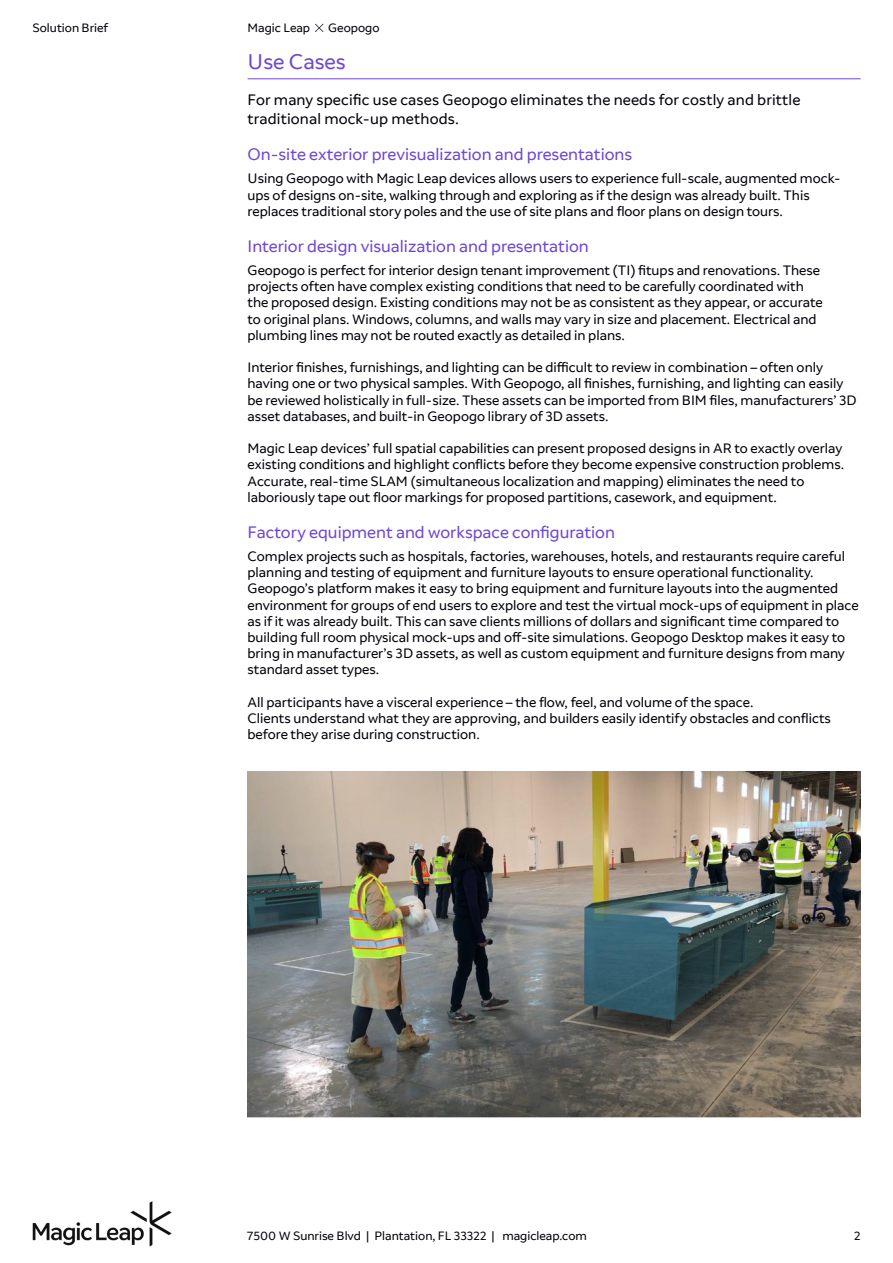
<style>
.page{position:relative;width:893px;height:1263px;background:#fff}
.page>*{position:absolute;margin:0;border:0;box-sizing:border-box;transform-origin:0 0}
.Subheads{font:21px "Lomino";color:#6e47d4}
.Points{font:16.5px "Lomino";color:#6e47d4}
.Body_Text{font:15px/19.5px "Lomino";letter-spacing:.01em;color:#000109}
.Body_Text__smaller_l{font:13.5px/16.2px "Lomino";color:#000109}
.t1{font:12px "Lomino";color:#000109}
</style>
<div class="page">
<hr style="left:248px;top:79px;width:613px;height:1px;background:#6e47d4">
<svg style="left:315px;top:24px;width:8px;height:8px"></svg>
<img style="left:32px;top:1201px;width:140px;height:46px">
<img style="left:248px;top:772px;width:613px;height:345px">
<p class="t1" style="left:32px;top:20px;width:77px">Solution Brief</p>
<p class="t1" style="left:248px;top:20px;width:64px">Magic Leap</p>
<p class="t1" style="left:328px;top:20px;width:53px">Geopogo</p>
<p class="Subheads" style="left:248px;top:48px;width:100px">Use Cases</p>
<p class="Body_Text" style="left:248px;top:90px;width:554px">For many specific use cases Geopogo eliminates the needs for costly and brittle traditional mock-up methods.</p>
<p class="Points" style="left:248px;top:144px;width:386px">On-site exterior previsualization and presentations</p>
<p class="Body_Text__smaller_l" style="left:248px;top:171px;width:595px">Using Geopogo with Magic Leap devices allows users to experience full-scale, augmented mock&shy;ups of designs on-site, walking through and exploring as if the design was already built. This replaces traditional story poles and the use of site plans and floor plans on design tours.</p>
<p class="Points" style="left:248px;top:236px;width:343px">Interior design visualization and presentation</p>
<p class="Body_Text__smaller_l" style="left:248px;top:262px;width:577px">Geopogo is perfect for interior design tenant improvement (TI) fitups and renovations. These projects often have complex existing conditions that need to be carefully coordinated with the proposed design. Existing conditions may not be as consistent as they appear, or accurate to original plans. Windows, columns, and walls may vary in size and placement. Electrical and plumbing lines may not be routed exactly as detailed in plans.</p>
<p class="Body_Text__smaller_l" style="left:248px;top:360px;width:611px">Interior finishes, furnishings, and lighting can be difficult to review in combination – often only having one or two physical samples. With Geopogo, all finishes, furnishing, and lighting can easily be reviewed holistically in full-size. These assets can be imported from BIM files, manufacturers’ 3D asset databases, and built-in Geopogo library of 3D assets.</p>
<p class="Body_Text__smaller_l" style="left:248px;top:441px;width:598px">Magic Leap devices’ full spatial capabilities can present proposed designs in AR to exactly overlay existing conditions and highlight conflicts before they become expensive construction problems.<br>Accurate, real-time SLAM (simultaneous localization and mapping) eliminates the need to laboriously tape out floor markings for proposed partitions, casework, and equipment.</p>
<p class="Points" style="left:248px;top:522px;width:369px">Factory equipment and workspace configuration</p>
<p class="Body_Text__smaller_l" style="left:248px;top:548px;width:613px">Complex projects such as hospitals, factories, warehouses, hotels, and restaurants require careful planning and testing of equipment and furniture layouts to ensure operational functionality.<br>Geopogo’s platform makes it easy to bring equipment and furniture layouts into the augmented environment for groups of end users to explore and test the virtual mock-ups of equipment in place as if it was already built. This can save clients millions of dollars and significant time compared to building full room physical mock-ups and off-site simulations. Geopogo Desktop makes it easy to bring in manufacturer’s 3D assets, as well as custom equipment and furniture designs from many standard asset types.</p>
<p class="Body_Text__smaller_l" style="left:248px;top:694px;width:507px">All participants have a visceral experience – the flow, feel, and volume of the space.</p>
<p class="Body_Text__smaller_l" style="left:248px;top:710px;width:585px">Clients understand what they are approving, and builders easily identify obstacles and conflicts before they arise during construction.</p>
<p class="t1" style="left:247px;top:1228px;width:341px">7500 W Sunrise Blvd | Plantation, FL 33322 | magicleap.com</p>
<p class="t1" style="left:854px;top:1228px;width:8px">2</p>
</div>
